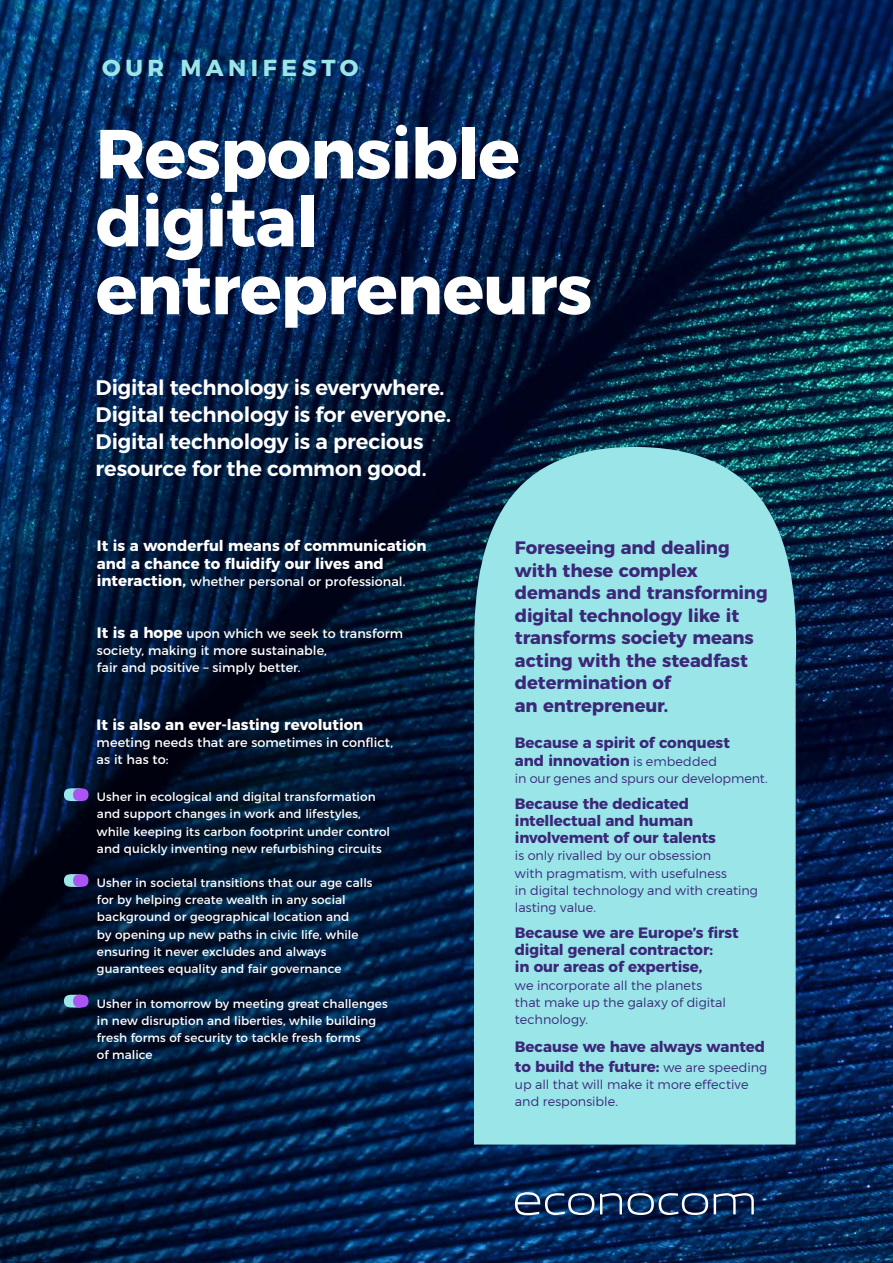
<style>
.page{position:relative;width:893px;height:1263px;background:#fff}
.page>*{position:absolute;margin:0;border:0;box-sizing:border-box;transform-origin:0 0}
.t1{font:700 69.3px/67.9px "Montserrat";letter-spacing:-.015em;color:#fff}
.t2{font:700 23.1px "Montserrat";letter-spacing:.2em;color:#99e5e8}
.t3{font:600 21px/27px "Montserrat";letter-spacing:-.01em;color:#fff}
.t4{font:700 18px/22.5px "Montserrat";letter-spacing:-.005em;color:#3c2778}
.t5{font:700 15px/17.2px "Montserrat";letter-spacing:-.01em;color:#3c2778}
.t6{font:700 15px/17.2px "Montserrat";color:#fff}
.t7{font:300 12.75px/17.2px "Montserrat";color:#3c2778}
.t8{font:12.75px/17.2px "Montserrat";letter-spacing:.005em;color:#fff}
.t9{font:12px/17.2px "Montserrat";letter-spacing:.005em;color:#fff}
.s1{font-weight:700;font-size:15px}
.s2{font-weight:300;font-size:12.75px}
</style>
<div class="page">
<img style="left:0;top:0;width:893px;height:1263px">
<svg style="left:64px;top:788px;width:24px;height:13px"></svg>
<svg style="left:64px;top:874px;width:24px;height:13px"></svg>
<svg style="left:64px;top:995px;width:24px;height:12px"></svg>
<div style="left:474px;top:447px;width:322px;height:697px;background:#99e5e8"></div>
<img style="left:515px;top:1192px;width:239px;height:23px">
<h2 class="t2" style="left:102px;top:49px;width:258px">OUR MANIFESTO</h2>
<h1 class="t1" style="left:96px;top:114px;width:498px">Responsible digital entrepreneurs</h1>
<h3 class="t3" style="left:96px;top:374px;width:357px">Digital technology is everywhere.<br>Digital technology is for everyone.<br>Digital technology is a precious resource for the common good.</h3>
<p class="t6" style="left:97px;top:536px;width:331px">It is a wonderful means of communication and a chance to fluidify our lives and</p>
<p class="t8" style="left:97px;top:572px;width:310px"><span class="s1">interaction,</span> whether personal or professional.</p>
<p class="t8" style="left:97px;top:624px;width:308px"><span class="s1">It is a hope</span> upon which we seek to transform society, making it more sustainable,<br>fair and positive – simply better.</p>
<p class="t6" style="left:97px;top:714px;width:268px">It is also an ever-lasting revolution</p>
<p class="t8" style="left:97px;top:732px;width:298px">meeting needs that are sometimes in conflict, as it has to:</p>
<p class="t9" style="left:97px;top:787px;width:295px">Usher in ecological and digital transformation and support changes in work and lifestyles, while keeping its carbon footprint under control and quickly inventing new refurbishing circuits</p>
<p class="t9" style="left:97px;top:873px;width:277px">Usher in societal transitions that our age calls for by helping create wealth in any social background or geographical location and<br>by opening up new paths in civic life, while ensuring it never excludes and always guarantees equality and fair governance</p>
<p class="t9" style="left:97px;top:994px;width:292px">Usher in tomorrow by meeting great challenges in new disruption and liberties, while building fresh forms of security to tackle fresh forms<br>of malice</p>
<h3 class="t4" style="left:515px;top:535px;width:254px">Foreseeing and dealing with these complex demands and transforming digital technology like it transforms society means acting with the steadfast determination of<br>an entrepreneur.</h3>
<p class="t5" style="left:515px;top:733px;width:216px">Because a spirit of conquest and innovation <span class="s2">is embedded</span></p>
<p class="t7" style="left:515px;top:769px;width:254px">in our genes and spurs our development.</p>
<p class="t5" style="left:515px;top:793px;width:203px">Because the dedicated intellectual and human involvement of our talents</p>
<p class="t7" style="left:515px;top:847px;width:245px">is only rivalled by our obsession<br>with pragmatism, with usefulness<br>in digital technology and with creating lasting value.</p>
<p class="t5" style="left:515px;top:923px;width:225px">Because we are Europe’s first digital general contractor:<br>in our areas of expertise,</p>
<p class="t7" style="left:515px;top:976px;width:213px">we incorporate all the planets that make up the galaxy of digital technology.</p>
<p class="t5" style="left:515px;top:1036px;width:254px;line-height:19.5px">Because we have always wanted to build the future: <span class="s2">we are speeding</span></p>
<p class="t7" style="left:515px;top:1075px;width:235px">up all that will make it more effective and responsible.</p>
</div>
